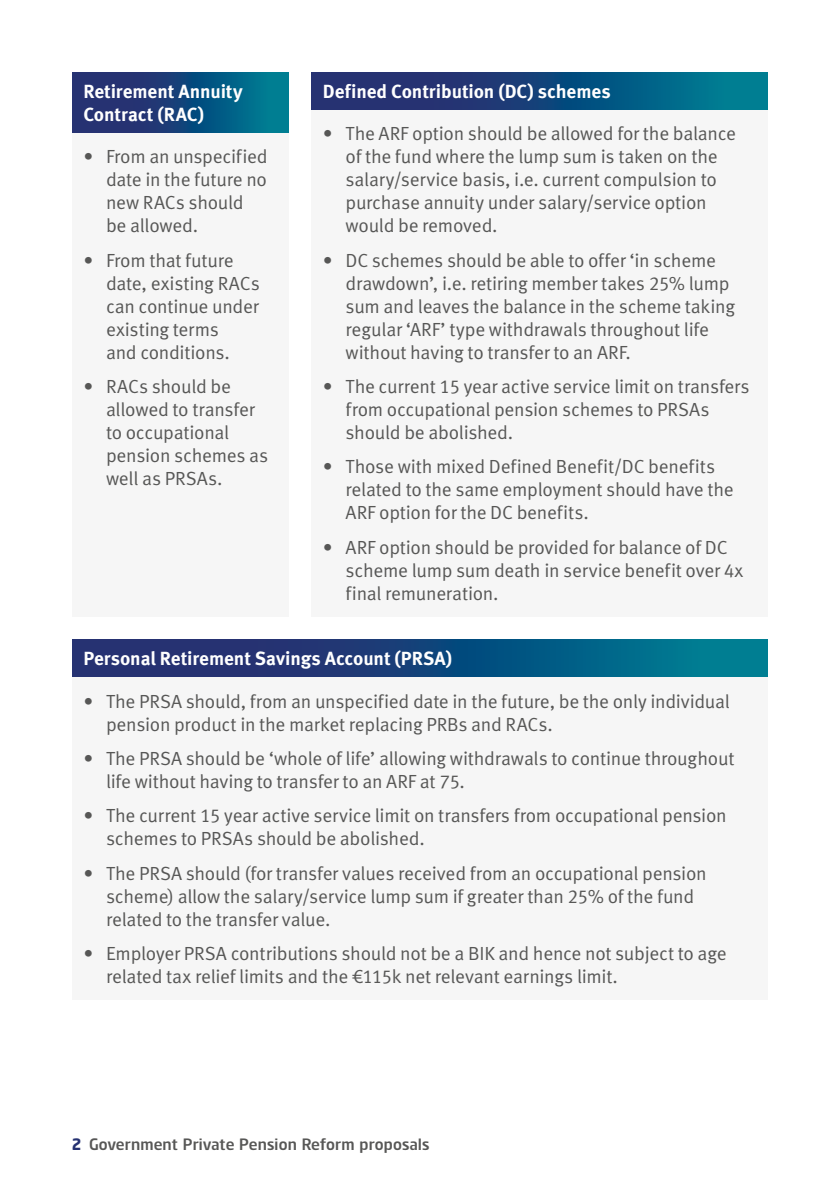
<style>
.page{position:relative;width:840px;height:1190px;background:#fff}
.page>*{position:absolute;margin:0;border:0;box-sizing:border-box;transform-origin:0 0}
.t1{font:19px/23px "Meta Standard Life Pro TF Norm";letter-spacing:-.015em;color:#575756}
.t2{font:700 19px/23px "Meta Standard Life Pro TF";letter-spacing:-.005em;color:#fff}
.t3{font:16px "Standard Life";letter-spacing:.02em;color:#575756}
.s1{font-weight:700;color:#263272}
</style>
<div class="page">
<div style="left:72px;top:676px;width:696px;height:324px;background:#f6f6f6"></div>
<svg style="left:72px;top:639px;width:696px;height:37px;background:#124c7d"></svg>
<div style="left:312px;top:109px;width:456px;height:508px;background:#f6f6f6"></div>
<svg style="left:312px;top:72px;width:456px;height:37px;background:#124c7d"></svg>
<div style="left:72px;top:132px;width:217px;height:485px;background:#f6f6f6"></div>
<svg style="left:72px;top:72px;width:217px;height:60px;background:#124c7d"></svg>
<p class="t2" style="left:83px;top:78px;width:161px">Retirement Annuity<br>Contract (RAC)</p>
<p class="t1" style="left:106px;top:144px;width:163px;text-indent:-23px">• From an unspecified date in the future no new RACs should be allowed.</p>
<p class="t1" style="left:106px;top:247px;width:155px;text-indent:-23px">• From that future date, existing RACs can continue under existing terms<br>and conditions.</p>
<p class="t1" style="left:106px;top:374px;width:164px;text-indent:-23px">• RACs should be allowed to transfer to occupational pension schemes as well as PRSAs.</p>
<p class="t2" style="left:323px;top:78px;width:289px">Defined Contribution (DC) schemes</p>
<p class="t1" style="left:346px;top:121px;width:392px;text-indent:-23px">• The ARF option should be allowed for the balance of the fund where the lump sum is taken on the salary/service basis, i.e. current compulsion to purchase annuity under salary/service option would be removed.</p>
<p class="t1" style="left:346px;top:247px;width:391px;text-indent:-23px">• DC schemes should be able to offer ‘in scheme drawdown’, i.e. retiring member takes 25% lump sum and leaves the balance in the scheme taking regular ‘ARF’ type withdrawals throughout life without having to transfer to an ARF.</p>
<p class="t1" style="left:346px;top:374px;width:406px;text-indent:-23px">• The current 15 year active service limit on transfers from occupational pension schemes to PRSAs should be abolished.</p>
<p class="t1" style="left:346px;top:454px;width:390px;text-indent:-23px">• Those with mixed Defined Benefit/DC benefits related to the same employment should have the<br>ARF option for the DC benefits.</p>
<p class="t1" style="left:346px;top:534px;width:399px;text-indent:-23px">• ARF option should be provided for balance of DC scheme lump sum death in service benefit over 4x final remuneration.</p>
<p class="t2" style="left:83px;top:646px;width:370px">Personal Retirement Savings Account (PRSA)</p>
<p class="t1" style="left:106px;top:688px;width:625px;text-indent:-23px">• The PRSA should, from an unspecified date in the future, be the only individual pension product in the market replacing PRBs and RACs.</p>
<p class="t1" style="left:106px;top:746px;width:630px;text-indent:-23px">• The PRSA should be ‘whole of life’ allowing withdrawals to continue throughout life without having to transfer to an ARF at 75.</p>
<p class="t1" style="left:106px;top:803px;width:622px;text-indent:-23px">• The current 15 year active service limit on transfers from occupational pension schemes to PRSAs should be abolished.</p>
<p class="t1" style="left:106px;top:860px;width:602px;text-indent:-23px">• The PRSA should (for transfer values received from an occupational pension scheme) allow the salary/service lump sum if greater than 25% of the fund related to the transfer value.</p>
<p class="t1" style="left:106px;top:941px;width:622px;text-indent:-23px">• Employer PRSA contributions should not be a BIK and hence not subject to age related tax relief limits and the €115k net relevant earnings limit.</p>
<p class="t3" style="left:72px;top:1134px;width:359px"><span class="s1">2</span> Government Private Pension Reform proposals</p>
</div>
